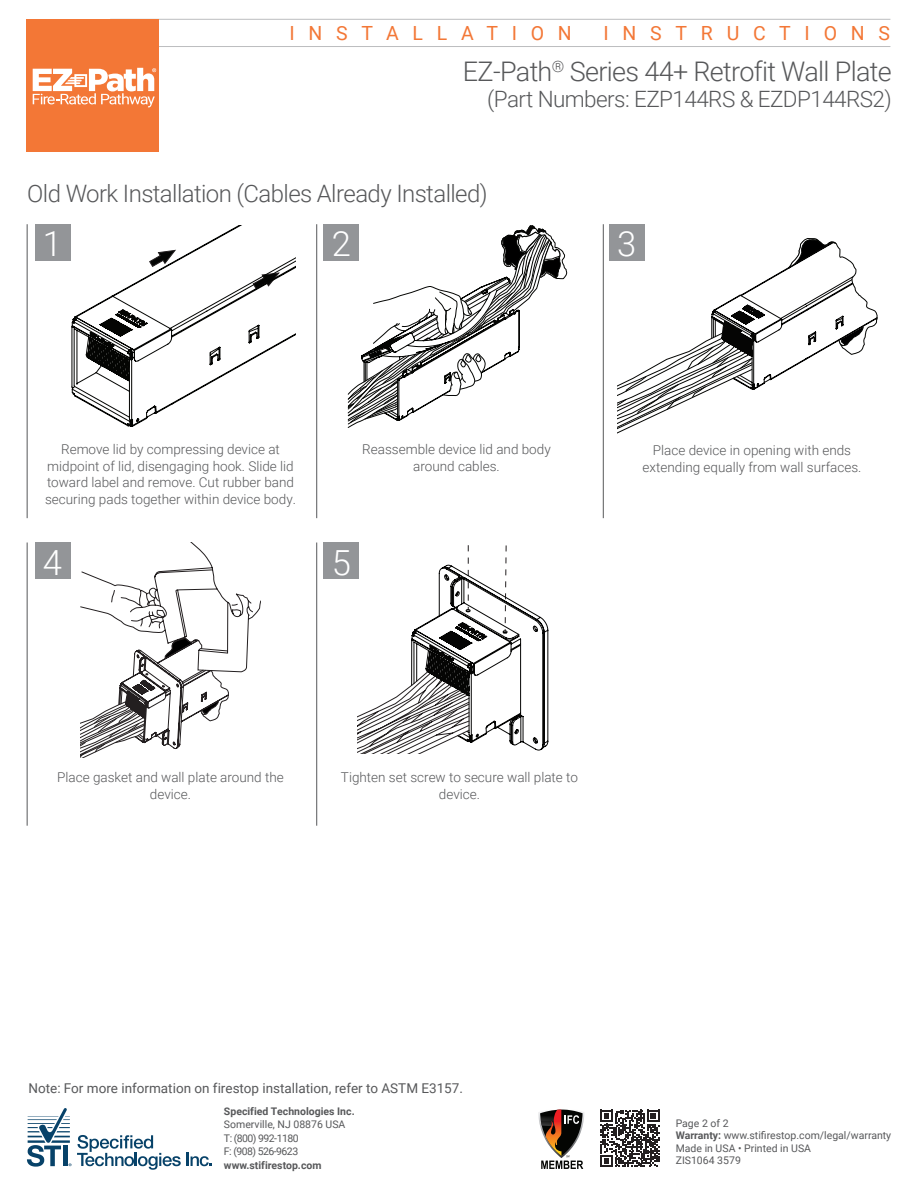
<style>
.page{position:relative;width:918px;height:1188px;background:#fff}
.page>*{position:absolute;margin:0;border:0;box-sizing:border-box;transform-origin:0 0}
.t1{font:300 34.65px "Roboto";color:#fff}
.Product_Title{font:300 27px "Roboto";letter-spacing:-.025em;color:#57585a}
.Additional_Title{font:300 24px "Roboto";letter-spacing:-.025em;color:#57585a}
.Product_Title-2{font:300 22.5px "Roboto";letter-spacing:-.025em;color:#57585a}
.t2{font:19.5px "Roboto";letter-spacing:.705em;color:#f37736}
.Body{font:300 13.5px/16.5px "Roboto";color:#57585a;text-align:center}
.t3{font:13.5px "Roboto";color:#57585a}
.t4{font:10.5px/12.6px "Roboto";color:#57585a}
.t5{font:700 10.5px "Roboto";color:#57585a}
.s1{font-weight:700}
</style>
<div class="page">
<hr style="left:110px;top:19px;width:780px;height:1px;background:#bcbdc0">
<hr style="left:110px;top:46px;width:780px;height:1px;background:#bcbdc0">
<div style="left:26px;top:19px;width:133px;height:133px;background:#f37736"></div>
<svg style="left:33px;top:68px;width:123px;height:39px"></svg>
<svg style="left:600px;top:1110px;width:59px;height:57px"></svg>
<svg style="left:538px;top:1109px;width:46px;height:60px"></svg>
<svg style="left:27px;top:1108px;width:44px;height:59px"></svg>
<hr style="left:63px;top:1146px;width:4px;height:20px;background:#074269">
<svg style="left:77px;top:1135px;width:104px;height:35px"></svg>
<svg style="left:187px;top:1153px;width:25px;height:13px"></svg>
<svg style="left:80px;top:543px;width:181px;height:215px"></svg>
<svg style="left:358px;top:545px;width:190px;height:208px"></svg>
<svg style="left:617px;top:238px;width:261px;height:196px"></svg>
<div style="left:35px;top:224px;width:35px;height:37px;background:#939598"></div>
<div style="left:35px;top:543px;width:35px;height:36px;background:#939598"></div>
<div style="left:609px;top:224px;width:35px;height:37px;background:#939598"></div>
<div style="left:324px;top:224px;width:35px;height:37px;background:#939598"></div>
<div style="left:324px;top:543px;width:35px;height:36px;background:#939598"></div>
<hr style="left:27px;top:224px;width:1px;height:294px;background:#57585a">
<hr style="left:27px;top:543px;width:1px;height:283px;background:#57585a">
<hr style="left:603px;top:224px;width:1px;height:294px;background:#57585a">
<hr style="left:316px;top:224px;width:1px;height:294px;background:#57585a">
<hr style="left:316px;top:543px;width:1px;height:283px;background:#57585a">
<svg style="left:72px;top:226px;width:224px;height:201px"></svg>
<svg style="left:347px;top:225px;width:220px;height:203px"></svg>
<h3 class="t2" style="left:289px;top:19px;width:284px">INSTALLATION</h3>
<h3 class="t2" style="left:604px;top:19px;width:288px">INSTRUCTIONS</h3>
<p class="Product_Title" style="left:463px;top:53px;width:431px">EZ-Path<sup>®</sup> Series 44+ Retrofit Wall Plate</p>
<p class="Product_Title-2" style="left:487px;top:83px;width:406px">(Part Numbers: EZP144RS &amp; EZDP144RS2)</p>
<p class="Additional_Title" style="left:27px;top:177px;width:462px">Old Work Installation (Cables Already Installed)</p>
<p class="t1" style="left:43px;top:220px;width:21px">1</p>
<p class="t1" style="left:332px;top:220px;width:21px">2</p>
<p class="t1" style="left:617px;top:220px;width:21px">3</p>
<p class="Body" style="left:45px;top:441px;width:252px">Remove lid by compressing device at midpoint of lid, disengaging hook. Slide lid toward label and remove. Cut rubber band securing pads together within device body.</p>
<p class="Body" style="left:362px;top:441px;width:190px">Reassemble device lid and body around cables.</p>
<p class="t1" style="left:43px;top:538px;width:21px">4</p>
<p class="t1" style="left:332px;top:538px;width:21px">5</p>
<p class="Body" style="left:643px;top:442px;width:220px">Place device in opening with ends extending equally from wall surfaces.</p>
<p class="Body" style="left:57px;top:768px;width:228px">Place gasket and wall plate around the device.</p>
<p class="Body" style="left:341px;top:768px;width:239px">Tighten set screw to secure wall plate to device.</p>
<p class="t3" style="left:28px;top:1079px;width:436px">Note: For more information on firestop installation, refer to ASTM E3157.</p>
<p class="t5" style="left:224px;top:1104px;width:132px">Specified Technologies Inc.</p>
<p class="t4" style="left:224px;top:1117px;width:123px;line-height:13.5px">Somerville, NJ 08876 USA<br>T: (800) 992-1180<br>F: (908) 526-9623</p>
<p class="t5" style="left:224px;top:1158px;width:99px">www.stifirestop.com</p>
<p class="t4" style="left:676px;top:1116px;width:217px">Page 2 of 2<br><span class="s1">Warranty:</span> www.stifirestop.com/legal/warranty<br>Made in USA • Printed in USA<br>ZIS1064 3579</p>
</div>
